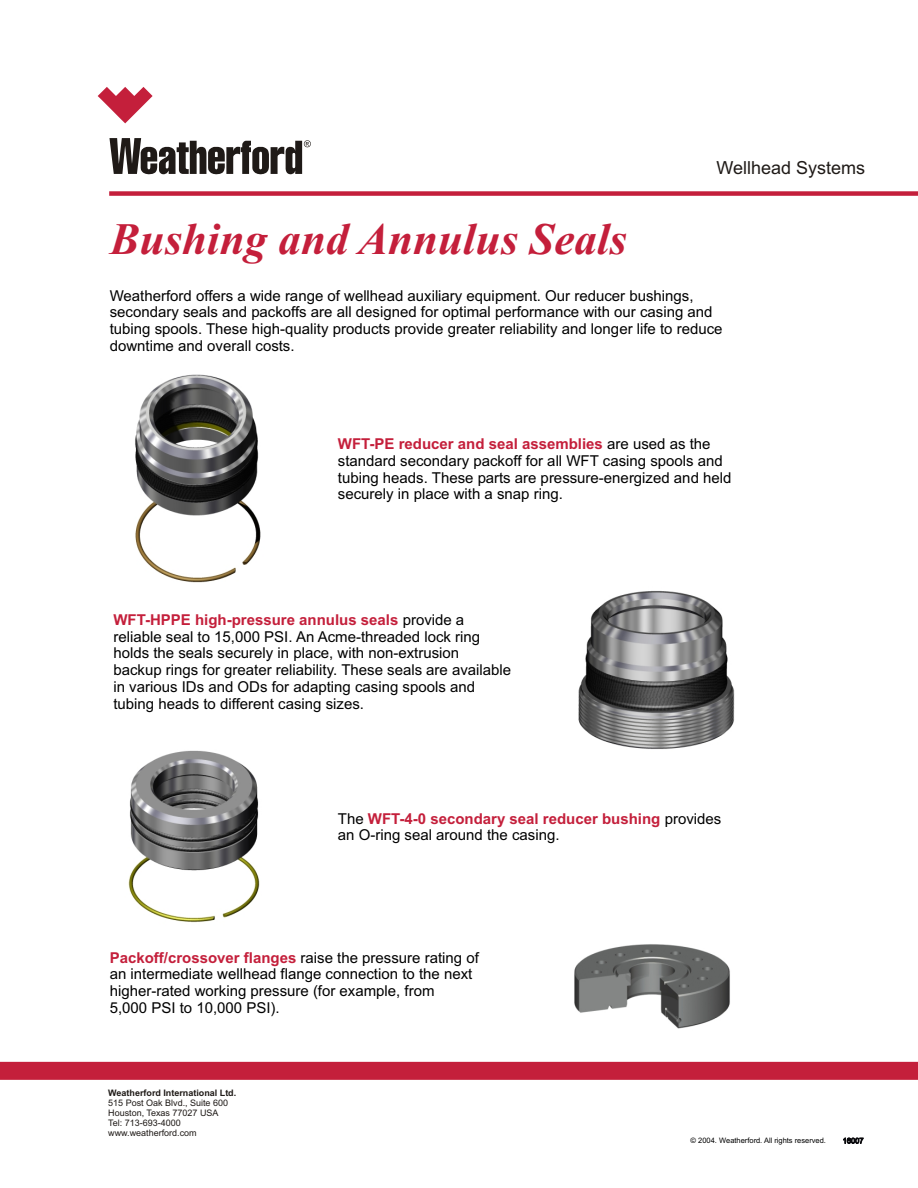
<style>
.page{position:relative;width:918px;height:1188px;background:#fff}
.page>*{position:absolute;margin:0;border:0;box-sizing:border-box;transform-origin:0 0}
.t1{font:italic 700 45px "Times New Roman";color:#c41f3b}
.t2{font:18px "Arial";color:#1f1a17}
.t3{font:15px/16.8px "Arial";color:#000}
.t4{font:9px/10.1px "Arial";color:#1f1a17}
.t5{font:700 9px "Arial";color:#1f1a17}
.t6{font:7.5px "Arial";color:#000}
.t7{font:7.5px "Arial";color:#1f1a17}
.s1{font-weight:700;color:#c41f3b}
</style>
<div class="page">
<div style="left:109px;top:191px;width:809px;height:5px;background:#c41f3b"></div>
<svg style="left:98px;top:87px;width:55px;height:36px"></svg>
<svg style="left:109px;top:138px;width:202px;height:36px"></svg>
<img style="left:135px;top:374px;width:126px;height:209px">
<img style="left:578px;top:591px;width:157px;height:158px">
<img style="left:128px;top:750px;width:132px;height:173px">
<img style="left:574px;top:944px;width:156px;height:85px">
<div style="left:0;top:1062px;width:918px;height:18px;background:#c41f3b"></div>
<p class="t2" style="left:716px;top:161px;width:150px">Wellhead Systems</p>
<h1 class="t1" style="left:110px;top:224px;width:519px">Bushing and Annulus Seals</h1>
<p class="t3" style="left:110px;top:288px;width:614px">Weatherford offers a wide range of wellhead auxiliary equipment. Our reducer bushings, secondary seals and packoffs are all designed for optimal performance with our casing and tubing spools. These high-quality products provide greater reliability and longer life to reduce downtime and overall costs.</p>
<p class="t3" style="left:338px;top:437px;width:395px"><span class="s1">WFT-PE reducer and seal assemblies</span> are used as the standard secondary packoff for all WFT casing spools and tubing heads. These parts are pressure-energized and held securely in place with a snap ring.</p>
<p class="t3" style="left:113px;top:613px;width:399px"><span class="s1">WFT-HPPE high-pressure annulus seals</span> provide a reliable seal to 15,000 PSI. An Acme-threaded lock ring holds the seals securely in place, with non-extrusion backup rings for greater reliability. These seals are available in various IDs and ODs for adapting casing spools and tubing heads to different casing sizes.</p>
<p class="t3" style="left:338px;top:811px;width:385px">The <span class="s1">WFT-4-0 secondary seal reducer bushing</span> provides an O-ring seal around the casing.</p>
<p class="t3" style="left:110px;top:950px;width:371px"><span class="s1">Packoff/crossover flanges</span> raise the pressure rating of an intermediate wellhead flange connection to the next higher-rated working pressure (for example, from<br>5,000 PSI to 10,000 PSI).</p>
<p class="t5" style="left:108px;top:1090px;width:130px">Weatherford International Ltd.</p>
<p class="t4" style="left:108px;top:1099px;width:121px">515 Post Oak Blvd., Suite 600<br>Houston, Texas 77027 USA<br>Tel: 713-693-4000 www.weatherford.com</p>
<p class="t6" style="left:691px;top:1138px;width:137px">© 2004. Weatherford. All rights reserved.</p>
<p class="t7" style="left:843px;top:1138px;width:22px">16007</p>
</div>
